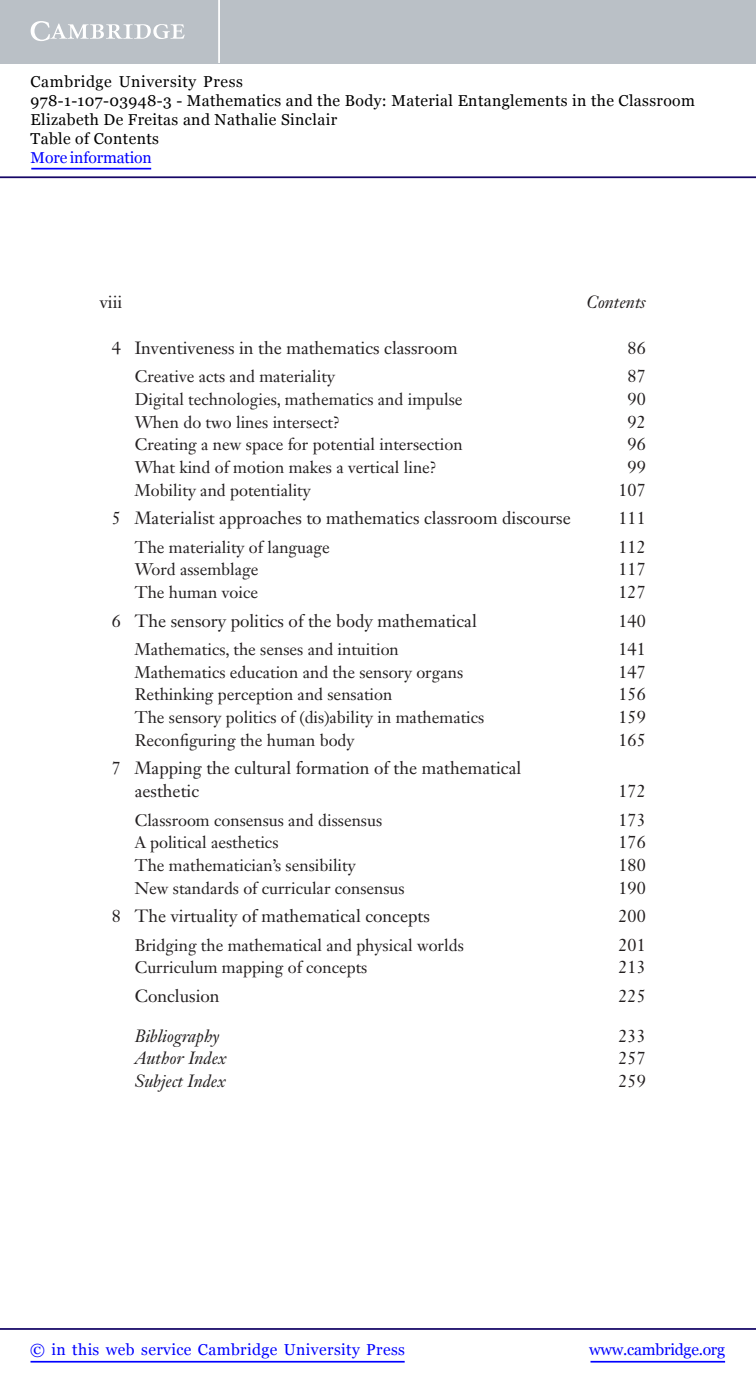
<style>
.page{position:relative;width:756px;height:1388px;background:#fff}
.page>*{position:absolute;margin:0;border:0;box-sizing:border-box;transform-origin:0 0}
.t1{font:17.5px/22.8px "Janson Text LT Std";color:#231f20}
.t2{font:italic 17.5px "Janson Text LT Std";color:#231f20}
.t3{font:16.62px "Janson Text LT Std";color:#231f20}
.t4{font:15.75px/18.9px "Georgia";letter-spacing:.025em;color:#000}
.t5{font:15.75px "Georgia";letter-spacing:.025em;color:#00f}
.t6{font:15.75px "Georgia";letter-spacing:-.015em;color:#00f}
.t7{font:15.75px "Georgia";letter-spacing:-.01em;color:#00f}
</style>
<div class="page">
<hr style="left:591px;top:1361px;width:134px;height:1px;background:#00f">
<hr style="left:0;top:1328px;width:756px;height:2px;background:#150666">
<hr style="left:31px;top:1361px;width:374px;height:1px;background:#00f">
<div style="left:0;top:0;width:756px;height:63px;background:#bac0c6"></div>
<svg style="left:31px;top:21px;width:154px;height:20px"></svg>
<hr style="left:218px;top:0;width:2px;height:63px;background:#fff">
<hr style="left:0;top:176px;width:756px;height:2px;background:#150666">
<hr style="left:31px;top:168px;width:120px;height:1px;background:#00f">
<p class="t4" style="left:31px;top:73px;width:666px">Cambridge University Press<br>978-1-107-03948-3 - Mathematics and the Body: Material Entanglements in the Classroom Elizabeth De Freitas and Nathalie Sinclair<br>Table of Contents</p>
<p class="t7" style="left:31px;top:148px;width:123px">More information</p>
<p class="t1" style="left:100px;top:293px;width:24px">viii</p>
<p class="t2" style="left:586px;top:296px;width:61px">Contents</p>
<p class="t1" style="left:112px;top:338px;width:348px">4 Inventiveness in the mathematics classroom</p>
<p class="t1" style="left:628px;top:338px;width:20px">86</p>
<p class="t3" style="left:135px;top:370px;width:202px">Creative acts and materiality</p>
<p class="t1" style="left:628px;top:366px;width:20px">87</p>
<p class="t3" style="left:135px;top:392px;width:329px">Digital technologies, mathematics and impulse</p>
<p class="t1" style="left:628px;top:389px;width:20px">90</p>
<p class="t3" style="left:135px;top:415px;width:207px">When do two lines intersect?</p>
<p class="t1" style="left:628px;top:412px;width:20px">92</p>
<p class="t3" style="left:135px;top:438px;width:329px">Creating a new space for potential intersection</p>
<p class="t1" style="left:628px;top:435px;width:20px">96</p>
<p class="t3" style="left:135px;top:461px;width:304px">What kind of motion makes a vertical line?</p>
<p class="t1" style="left:628px;top:457px;width:20px">99</p>
<p class="t3" style="left:135px;top:483px;width:178px">Mobility and potentiality</p>
<p class="t1" style="left:619px;top:480px;width:29px">107</p>
<p class="t1" style="left:112px;top:509px;width:461px">5 Materialist approaches to mathematics classroom discourse</p>
<p class="t1" style="left:619px;top:509px;width:29px">111</p>
<p class="t3" style="left:135px;top:540px;width:197px">The materiality of language</p>
<p class="t1" style="left:619px;top:537px;width:29px">112</p>
<p class="t3" style="left:135px;top:563px;width:125px">Word assemblage</p>
<p class="t1" style="left:619px;top:560px;width:29px">117</p>
<p class="t3" style="left:135px;top:586px;width:125px">The human voice</p>
<p class="t1" style="left:619px;top:583px;width:29px">127</p>
<p class="t1" style="left:112px;top:611px;width:367px">6 The sensory politics of the body mathematical</p>
<p class="t1" style="left:619px;top:611px;width:29px">140</p>
<p class="t3" style="left:135px;top:642px;width:266px">Mathematics, the senses and intuition</p>
<p class="t1" style="left:619px;top:639px;width:29px">141</p>
<p class="t3" style="left:135px;top:665px;width:330px">Mathematics education and the sensory organs</p>
<p class="t1" style="left:619px;top:662px;width:29px">147</p>
<p class="t3" style="left:135px;top:688px;width:259px">Rethinking perception and sensation</p>
<p class="t1" style="left:619px;top:685px;width:29px">156</p>
<p class="t3" style="left:135px;top:711px;width:351px">The sensory politics of (dis)ability in mathematics</p>
<p class="t1" style="left:619px;top:708px;width:29px">159</p>
<p class="t3" style="left:135px;top:733px;width:221px">Reconfiguring the human body</p>
<p class="t1" style="left:619px;top:730px;width:29px">165</p>
<p class="t1" style="left:135px;top:759px;width:388px;text-indent:-23px">7 Mapping the cultural formation of the mathematical aesthetic</p>
<p class="t1" style="left:619px;top:781px;width:29px">172</p>
<p class="t3" style="left:135px;top:813px;width:249px">Classroom consensus and dissensus</p>
<p class="t1" style="left:619px;top:810px;width:29px">173</p>
<p class="t3" style="left:135px;top:836px;width:145px">A political aesthetics</p>
<p class="t1" style="left:619px;top:833px;width:29px">176</p>
<p class="t3" style="left:135px;top:858px;width:223px">The mathematician’s sensibility</p>
<p class="t1" style="left:619px;top:855px;width:29px">180</p>
<p class="t3" style="left:135px;top:881px;width:271px">New standards of curricular consensus</p>
<p class="t1" style="left:619px;top:878px;width:29px">190</p>
<p class="t1" style="left:112px;top:906px;width:320px">8 The virtuality of mathematical concepts</p>
<p class="t1" style="left:619px;top:906px;width:29px">200</p>
<p class="t3" style="left:135px;top:938px;width:331px">Bridging the mathematical and physical worlds</p>
<p class="t1" style="left:619px;top:935px;width:29px">201</p>
<p class="t3" style="left:135px;top:961px;width:234px">Curriculum mapping of concepts</p>
<p class="t1" style="left:619px;top:958px;width:29px">213</p>
<p class="t1" style="left:135px;top:986px;width:86px">Conclusion</p>
<p class="t1" style="left:619px;top:986px;width:29px">225</p>
<p class="t2" style="left:135px;top:1029px;width:86px">Bibliography</p>
<p class="t1" style="left:619px;top:1026px;width:29px">233</p>
<p class="t2" style="left:135px;top:1052px;width:93px">Author Index</p>
<p class="t1" style="left:619px;top:1049px;width:29px">257</p>
<p class="t2" style="left:135px;top:1074px;width:93px">Subject Index</p>
<p class="t1" style="left:619px;top:1071px;width:29px">259</p>
<p class="t5" style="left:30px;top:1339px;width:376px">© in this web service Cambridge University Press</p>
<p class="t6" style="left:589px;top:1339px;width:137px">www.cambridge.org</p>
</div>
